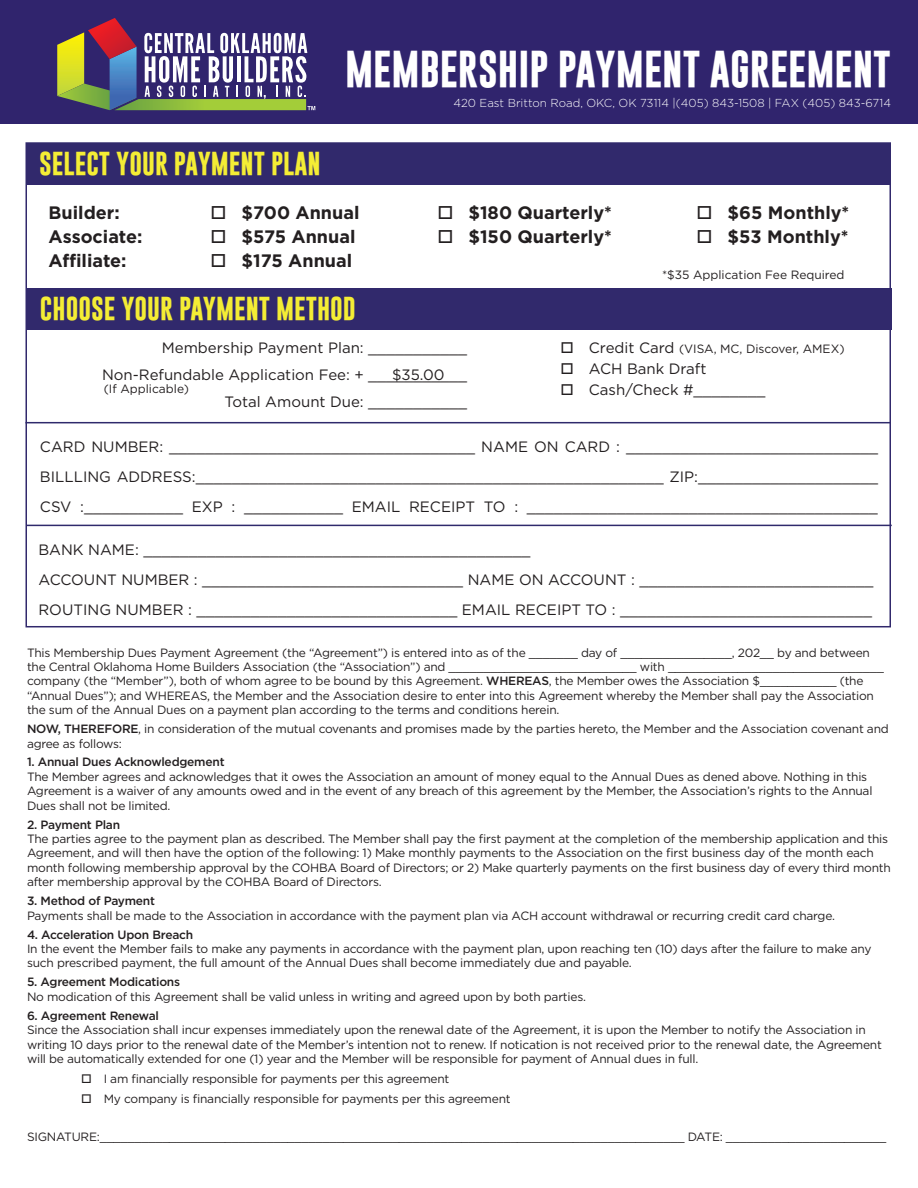
<style>
.page{position:relative;width:918px;height:1188px;background:#fff}
.page>*{position:absolute;margin:0;border:0;box-sizing:border-box;transform-origin:0 0}
.t1{font:700 37.5px "Gobold";color:#fff}
.t2{font:700 24px "Gobold";color:#f4ed35}
.t3{font:700 18px "Gotham";color:#231f20}
.t4{font:15px "Gotham";color:#231f20}
.t5{font:12px/14.4px "Gotham";letter-spacing:-.02em;color:#231f20}
.t6{font:12px "Gotham";color:#231f20}
.t7{font:300 11.55px "Gotham";color:#fff}
.s1{font-size:15px}
.s2{font-weight:500}
</style>
<div class="page">
<div style="left:0;top:0;width:918px;height:123px;background:#30246d"></div>
<svg style="left:57px;top:18px;width:258px;height:92px"></svg>
<div style="left:26px;top:143px;width:865px;height:42px;background:#31296c"></div>
<div style="left:27px;top:288px;width:865px;height:42px;background:#31296c"></div>
<hr style="left:26px;top:422px;width:864px;height:1px;background:#2f2a6c">
<hr style="left:27px;top:525px;width:865px;height:1px;background:#2f2a6c">
<p class="t2" style="left:39px;top:148px;width:283px">SELECT YOUR PAYMENT PLAN</p>
<p class="t1" style="left:345px;top:44px;width:547px">MEMBERSHIP PAYMENT AGREEMENT</p>
<p class="t7" style="left:453px;top:95px;width:439px">420 East Britton Road, OKC, OK 73114 |(405) 843-1508 | FAX (405) 843-6714</p>
<p class="t3" style="left:49px;top:201px;width:73px">Builder:</p>
<p class="t3" style="left:211px;top:201px;width:150px">□ $700 Annual</p>
<p class="t3" style="left:437px;top:201px;width:176px">□ $180 Quarterly*</p>
<p class="t3" style="left:697px;top:201px;width:154px">□ $65 Monthly*</p>
<p class="t3" style="left:49px;top:225px;width:95px">Associate:</p>
<p class="t3" style="left:211px;top:225px;width:146px">□ $575 Annual</p>
<p class="t3" style="left:437px;top:225px;width:176px">□ $150 Quarterly*</p>
<p class="t3" style="left:697px;top:225px;width:153px">□ $53 Monthly*</p>
<p class="t3" style="left:49px;top:249px;width:80px">Affiliate:</p>
<p class="t3" style="left:211px;top:249px;width:143px">□ $175 Annual</p>
<p class="t6" style="left:662px;top:267px;width:184px">*$35 Application Fee Required</p>
<p class="t2" style="left:40px;top:293px;width:317px">CHOOSE YOUR PAYMENT METHOD</p>
<p class="t4" style="left:162px;top:338px;width:307px">Membership Payment Plan: ___________</p>
<p class="t4" style="left:102px;top:365px;width:367px">Non-Refundable Application Fee: + ___________</p>
<p class="t4" style="left:225px;top:392px;width:244px">Total Amount Due: ___________</p>
<p class="t4" style="left:392px;top:365px;width:54px">$35.00</p>
<p class="t6" style="left:104px;top:381px;width:87px">(If Applicable)</p>
<p class="t6" style="left:561px;top:341px;width:286px">□ <span class="s1">Credit Card</span> (VISA, MC, Discover, AMEX)</p>
<p class="t4" style="left:561px;top:359px;width:148px">□ ACH Bank Draft</p>
<p class="t4" style="left:561px;top:380px;width:207px">□ Cash/Check #________</p>
<p class="t4" style="left:40px;top:437px;width:840px">CARD NUMBER: __________________________________ NAME ON CARD : ____________________________</p>
<p class="t4" style="left:40px;top:467px;width:840px">BILLLING ADDRESS:____________________________________________________ ZIP:____________________</p>
<p class="t4" style="left:40px;top:497px;width:840px">CSV :___________ EXP : ___________ EMAIL RECEIPT TO : _______________________________________</p>
<p class="t4" style="left:38px;top:540px;width:493px">BANK NAME: ___________________________________________</p>
<p class="t4" style="left:38px;top:570px;width:836px">ACCOUNT NUMBER : _____________________________ NAME ON ACCOUNT : __________________________</p>
<p class="t4" style="left:38px;top:600px;width:835px">ROUTING NUMBER : _____________________________ EMAIL RECEIPT TO : ____________________________</p>
<p class="t5" style="left:27px;top:645px;width:859px">This Membership Dues Payment Agreement (the “Agreement”) is entered into as of the _______ day of ________________, 202__ by and between the Central Oklahoma Home Builders Association (the “Association”) and ___________________________ with _______________________________ company (the “Member”), both of whom agree to be bound by this Agreement. <span class="s2">WHEREAS</span>, the Member owes the Association $___________ (the “Annual Dues”); and WHEREAS, the Member and the Association desire to enter into this Agreement whereby the Member shall pay the Association the sum of the Annual Dues on a payment plan according to the terms and conditions herein.</p>
<p class="t5" style="left:27px;top:721px;width:863px"><span class="s2">NOW, THEREFORE</span>, in consideration of the mutual covenants and promises made by the parties hereto, the Member and the Association covenant and agree as follows:</p>
<p class="t5" style="left:27px;top:755px;width:847px"><span class="s2">1. Annual Dues Acknowledgement<br></span>The Member agrees and acknowledges that it owes the Association an amount of money equal to the Annual Dues as dened above. Nothing in this Agreement is a waiver of any amounts owed and in the event of any breach of this agreement by the Member, the Association’s rights to the Annual Dues shall not be limited.</p>
<p class="t5" style="left:27px;top:817px;width:865px"><span class="s2">2. Payment Plan<br></span>The parties agree to the payment plan as described. The Member shall pay the first payment at the completion of the membership application and this Agreement, and will then have the option of the following: 1) Make monthly payments to the Association on the first business day of the month each month following membership approval by the COHBA Board of Directors; or 2) Make quarterly payments on the first business day of every third month after membership approval by the COHBA Board of Directors.</p>
<p class="t5" style="left:27px;top:894px;width:810px"><span class="s2">3. Method of Payment<br></span>Payments shall be made to the Association in accordance with the payment plan via ACH account withdrawal or recurring credit card charge.</p>
<p class="t5" style="left:27px;top:927px;width:846px"><span class="s2">4. Acceleration Upon Breach<br></span>In the event the Member fails to make any payments in accordance with the payment plan, upon reaching ten (10) days after the failure to make any such prescribed payment, the full amount of the Annual Dues shall become immediately due and payable.</p>
<p class="t5" style="left:27px;top:975px;width:561px"><span class="s2">5. Agreement Modications<br></span>No modication of this Agreement shall be valid unless in writing and agreed upon by both parties.</p>
<p class="t5" style="left:27px;top:1008px;width:856px"><span class="s2">6. Agreement Renewal<br></span>Since the Association shall incur expenses immediately upon the renewal date of the Agreement, it is upon the Member to notify the Association in writing 10 days prior to the renewal date of the Member’s intention not to renew. If notication is not received prior to the renewal date, the Agreement will be automatically extended for one (1) year and the Member will be responsible for payment of Annual dues in full.</p>
<p class="t5" style="left:81px;top:1071px;width:370px">□ I am financially responsible for payments per this agreement</p>
<p class="t5" style="left:81px;top:1091px;width:431px">□ My company is financially responsible for payments per this agreement</p>
<p class="t5" style="left:27px;top:1129px;width:861px">SIGNATURE:____________________________________________________________________________________ DATE: _______________________</p>
</div>
